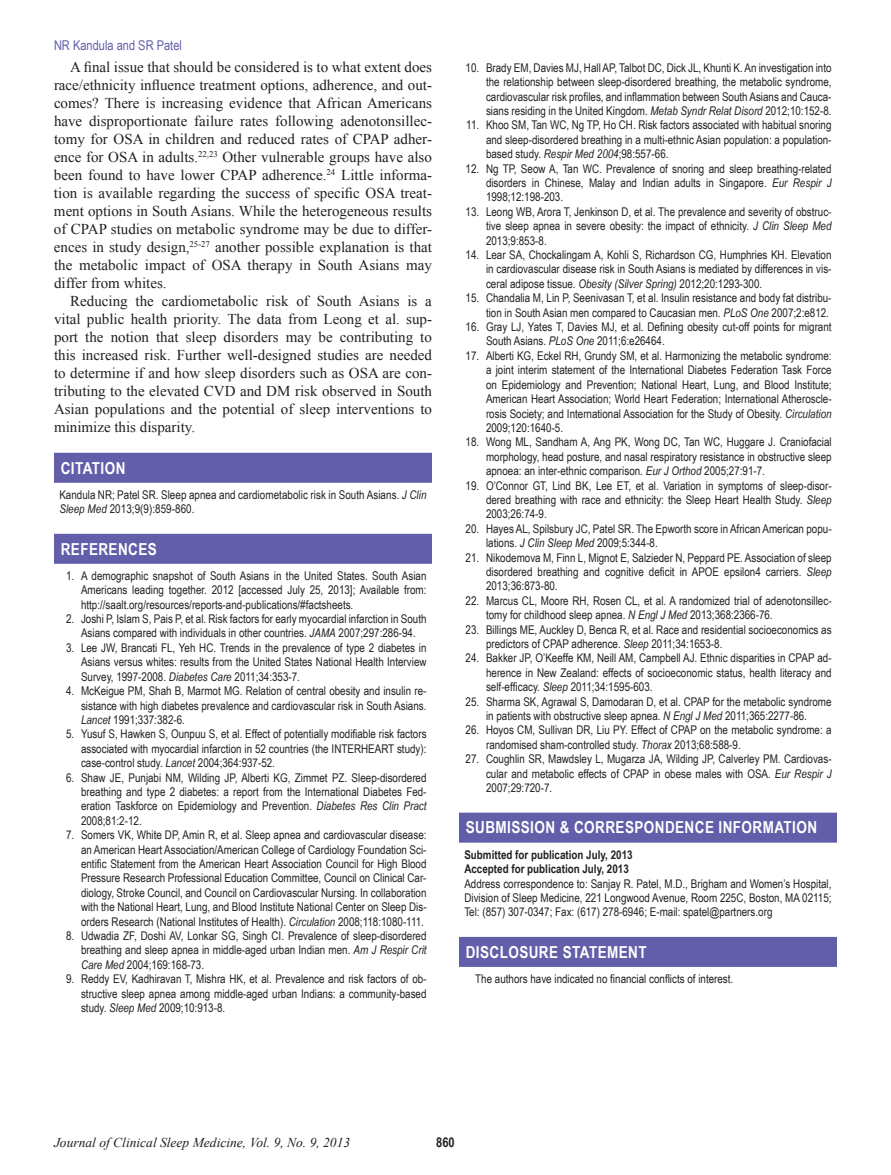
<style>
.page{position:relative;width:891px;height:1175px;background:#fff}
.page>*{position:absolute;margin:0;border:0;box-sizing:border-box;transform-origin:0 0}
.t1{font:700 16.5px "Arial Narrow";letter-spacing:.025em;color:#fff}
.t2{font:15px/18px "Times New Roman";color:#231f20;text-align:justify}
.t3{font:italic 13.5px "Times New Roman";color:#231f20}
.t4{font:13.5px "Arial Narrow";color:#625ea9}
.t5{font:700 13.5px "Arial Narrow";color:#231f20}
.t6{font:12px/14.4px "Arial Narrow";color:#231f20;text-align:justify}
.t7{font:700 12px/14.4px "Arial Narrow";color:#231f20}
.s1{font-style:italic}
</style>
<div class="page">
<div style="left:54px;top:453px;width:378px;height:30px;background:#625ea9"></div>
<div style="left:54px;top:534px;width:378px;height:30px;background:#625ea9"></div>
<div style="left:459px;top:812px;width:378px;height:30px;background:#625ea9"></div>
<div style="left:459px;top:937px;width:378px;height:30px;background:#625ea9"></div>
<p class="t4" style="left:54px;top:35px;width:129px">NR Kandula and SR Patel</p>
<p class="t2" style="left:54px;top:58px;width:380px;text-indent:16px">A final issue that should be considered is to what extent does race/ethnicity influence treatment options, adherence, and out&shy;comes? There is increasing evidence that African Americans have disproportionate failure rates following adenotonsillec&shy;tomy for OSA in children and reduced rates of CPAP adher&shy;ence for OSA in adults.<sup>22,23</sup> Other vulnerable groups have also been found to have lower CPAP adherence.<sup>24</sup> Little informa&shy;tion is available regarding the success of specific OSA treat&shy;ment options in South Asians. While the heterogeneous results of CPAP studies on metabolic syndrome may be due to differ&shy;ences in study design,<sup>25-27</sup> another possible explanation is that the metabolic impact of OSA therapy in South Asians may differ from whites.</p>
<p class="t2" style="left:54px;top:292px;width:380px;text-indent:16px">Reducing the cardiometabolic risk of South Asians is a vital public health priority. The data from Leong et al. sup&shy;port the notion that sleep disorders may be contributing to this increased risk. Further well-designed studies are needed to determine if and how sleep disorders such as OSA are con&shy;tributing to the elevated CVD and DM risk observed in South Asian populations and the potential of sleep interventions to minimize this disparity.</p>
<h1 class="t1" style="left:61px;top:455px;width:66px">CITATION</h1>
<p class="t6" style="left:59px;top:487px;width:369px">Kandula NR; Patel SR. Sleep apnea and cardiometabolic risk in South Asians. <span class="s1">J Clin<br>Sleep Med</span> 2013;9(9):859-860.</p>
<h1 class="t1" style="left:61px;top:536px;width:98px">REFERENCES</h1>
<p class="t6" style="left:81px;top:568px;width:347px;text-indent:-15px">1. A demographic snapshot of South Asians in the United States. South Asian Americans leading together. 2012 [accessed July 25, 2013]; Available from: http://saalt.org/resources/reports-and-publications/#factsheets.</p>
<p class="t6" style="left:66px;top:611px;width:362px;text-align:center">2. Joshi P, Islam S, Pais P, et al. Risk factors for early myocardial infarction in South<br>Asians compared with individuals in other countries. <span class="s1">JAMA</span> 2007;297:286-94.</p>
<p class="t6" style="left:81px;top:640px;width:347px;text-indent:-15px">3. Lee JW, Brancati FL, Yeh HC. Trends in the prevalence of type 2 diabetes in Asians versus whites: results from the United States National Health Interview Survey, 1997-2008. <span class="s1">Diabetes Care</span> 2011;34:353-7.</p>
<p class="t6" style="left:81px;top:683px;width:347px;text-indent:-15px">4. McKeigue PM, Shah B, Marmot MG. Relation of central obesity and insulin re&shy;sistance with high diabetes prevalence and cardiovascular risk in South Asians.<br><span class="s1">Lancet</span> 1991;337:382-6.</p>
<p class="t6" style="left:81px;top:726px;width:347px;text-indent:-15px">5. Yusuf S, Hawken S, Ounpuu S, et al. Effect of potentially modifiable risk factors associated with myocardial infarction in 52 countries (the INTERHEART study): case-control study. <span class="s1">Lancet</span> 2004;364:937-52.</p>
<p class="t6" style="left:81px;top:769px;width:347px;text-indent:-15px">6. Shaw JE, Punjabi NM, Wilding JP, Alberti KG, Zimmet PZ. Sleep-disordered breathing and type 2 diabetes: a report from the International Diabetes Fed&shy;eration Taskforce on Epidemiology and Prevention. <span class="s1">Diabetes Res Clin Pract </span>2008;81:2-12.</p>
<p class="t6" style="left:81px;top:827px;width:347px;text-indent:-15px">7. Somers VK, White DP, Amin R, et al. Sleep apnea and cardiovascular disease: an American Heart Association/American College of Cardiology Foundation Sci&shy;entific Statement from the American Heart Association Council for High Blood Pressure Research Professional Education Committee, Council on Clinical Car&shy;diology, Stroke Council, and Council on Cardiovascular Nursing. In collaboration with the National Heart, Lung, and Blood Institute National Center on Sleep Dis&shy;orders Research (National Institutes of Health). <span class="s1">Circulation</span> 2008;118:1080-111.</p>
<p class="t6" style="left:81px;top:928px;width:347px;text-indent:-15px">8. Udwadia ZF, Doshi AV, Lonkar SG, Singh CI. Prevalence of sleep-disordered breathing and sleep apnea in middle-aged urban Indian men. <span class="s1">Am J Respir Crit Care Med</span> 2004;169:168-73.</p>
<p class="t6" style="left:81px;top:971px;width:347px;text-indent:-15px">9. Reddy EV, Kadhiravan T, Mishra HK, et al. Prevalence and risk factors of ob&shy;structive sleep apnea among middle-aged urban Indians: a community-based study. <span class="s1">Sleep Med</span> 2009;10:913-8.</p>
<p class="t6" style="left:486px;top:60px;width:347px;text-indent:-20px">10. Brady EM, Davies MJ, Hall AP, Talbot DC, Dick JL, Khunti K. An investigation into the relationship between sleep-disordered breathing, the metabolic syndrome, cardiovascular risk profiles, and inflammation between South Asians and Cauca&shy;sians residing in the United Kingdom. <span class="s1">Metab Syndr Relat Disord</span> 2012;10:152-8.</p>
<p class="t6" style="left:486px;top:117px;width:347px;text-indent:-20px">11. Khoo SM, Tan WC, Ng TP, Ho CH. Risk factors associated with habitual snoring and sleep-disordered breathing in a multi-ethnic Asian population: a population&shy;based study. <span class="s1">Respir Med 2004</span>;98:557-66.</p>
<p class="t6" style="left:486px;top:161px;width:347px;text-indent:-20px">12. Ng TP, Seow A, Tan WC. Prevalence of snoring and sleep breathing-related disorders in Chinese, Malay and Indian adults in Singapore. <span class="s1">Eur Respir J </span>1998;12:198-203.</p>
<p class="t6" style="left:486px;top:204px;width:347px;text-indent:-20px">13. Leong WB, Arora T, Jenkinson D, et al. The prevalence and severity of obstruc&shy;tive sleep apnea in severe obesity: the impact of ethnicity. <span class="s1">J Clin Sleep Med </span>2013;9:853-8.</p>
<p class="t6" style="left:486px;top:247px;width:347px;text-indent:-20px">14. Lear SA, Chockalingam A, Kohli S, Richardson CG, Humphries KH. Elevation in cardiovascular disease risk in South Asians is mediated by differences in vis&shy;ceral adipose tissue. <span class="s1">Obesity (Silver Spring)</span> 2012;20:1293-300.</p>
<p class="t6" style="left:466px;top:290px;width:367px;text-align:right">15. Chandalia M, Lin P, Seenivasan T, et al. Insulin resistance and body fat distribu&shy;tion in South Asian men compared to Caucasian men. <span class="s1">PLoS One</span> 2007;2:e812.</p>
<p class="t6" style="left:486px;top:319px;width:347px;text-indent:-20px">16. Gray LJ, Yates T, Davies MJ, et al. Defining obesity cut-off points for migrant<br>South Asians. <span class="s1">PLoS One</span> 2011;6:e26464.</p>
<p class="t6" style="left:486px;top:348px;width:347px;text-indent:-20px">17. Alberti KG, Eckel RH, Grundy SM, et al. Harmonizing the metabolic syndrome: a joint interim statement of the International Diabetes Federation Task Force on Epidemiology and Prevention; National Heart, Lung, and Blood Institute; American Heart Association; World Heart Federation; International Atheroscle&shy;rosis Society; and International Association for the Study of Obesity. <span class="s1">Circulation </span>2009;120:1640-5.</p>
<p class="t6" style="left:486px;top:434px;width:347px;text-indent:-20px">18. Wong ML, Sandham A, Ang PK, Wong DC, Tan WC, Huggare J. Craniofacial morphology, head posture, and nasal respiratory resistance in obstructive sleep apnoea: an inter-ethnic comparison. <span class="s1">Eur J Orthod</span> 2005;27:91-7.</p>
<p class="t6" style="left:486px;top:477px;width:347px;text-indent:-20px">19. O’Connor GT, Lind BK, Lee ET, et al. Variation in symptoms of sleep-disor&shy;dered breathing with race and ethnicity: the Sleep Heart Health Study. <span class="s1">Sleep </span>2003;26:74-9.</p>
<p class="t6" style="left:486px;top:521px;width:347px;text-indent:-20px">20. Hayes AL, Spilsbury JC, Patel SR. The Epworth score in African American popu&shy;lations. <span class="s1">J Clin Sleep Med</span> 2009;5:344-8.</p>
<p class="t6" style="left:486px;top:549px;width:347px;text-indent:-20px">21. Nikodemova M, Finn L, Mignot E, Salzieder N, Peppard PE. Association of sleep disordered breathing and cognitive deficit in APOE epsilon4 carriers. <span class="s1">Sleep </span>2013;36:873-80.</p>
<p class="t6" style="left:486px;top:593px;width:347px;text-indent:-20px">22. Marcus CL, Moore RH, Rosen CL, et al. A randomized trial of adenotonsillec&shy;tomy for childhood sleep apnea. <span class="s1">N Engl J Med</span> 2013;368:2366-76.</p>
<p class="t6" style="left:486px;top:621px;width:347px;text-indent:-20px">23. Billings ME, Auckley D, Benca R, et al. Race and residential socioeconomics as predictors of CPAP adherence. <span class="s1">Sleep</span> 2011;34:1653-8.</p>
<p class="t6" style="left:486px;top:650px;width:347px;text-indent:-20px">24. Bakker JP, O’Keeffe KM, Neill AM, Campbell AJ. Ethnic disparities in CPAP ad&shy;herence in New Zealand: effects of socioeconomic status, health literacy and self-efficacy. <span class="s1">Sleep</span> 2011;34:1595-603.</p>
<p class="t6" style="left:466px;top:693px;width:367px;text-align:center">25. Sharma SK, Agrawal S, Damodaran D, et al. CPAP for the metabolic syndrome in patients with obstructive sleep apnea. <span class="s1">N Engl J Med</span> 2011;365:2277-86.</p>
<p class="t6" style="left:486px;top:722px;width:347px;text-indent:-20px">26. Hoyos CM, Sullivan DR, Liu PY. Effect of CPAP on the metabolic syndrome: a randomised sham-controlled study. <span class="s1">Thorax</span> 2013;68:588-9.</p>
<p class="t6" style="left:486px;top:751px;width:347px;text-indent:-20px">27. Coughlin SR, Mawdsley L, Mugarza JA, Wilding JP, Calverley PM. Cardiovas&shy;cular and metabolic effects of CPAP in obese males with OSA. <span class="s1">Eur Respir J </span>2007;29:720-7.</p>
<h1 class="t1" style="left:466px;top:815px;width:353px">SUBMISSION &amp; CORRESPONDENCE INFORMATION</h1>
<p class="t7" style="left:464px;top:846px;width:170px">SUBMITTED FOR PUBLICATION JULY, 2013<br>ACCEPTED FOR PUBLICATION JULY, 2013</p>
<p class="t6" style="left:464px;top:875px;width:369px">Address correspondence to: Sanjay R. Patel, M.D., Brigham and Women’s Hospital, Division of Sleep Medicine, 221 Longwood Avenue, Room 225C, Boston, MA 02115; Tel: (857) 307-0347; Fax: (617) 278-6946; E-mail: spatel@partners.org</p>
<h1 class="t1" style="left:466px;top:939px;width:183px">DISCLOSURE STATEMENT</h1>
<p class="t6" style="left:475px;top:971px;width:260px">The authors have indicated no financial conflicts of interest.</p>
<p class="t3" style="left:54px;top:1133px;width:298px">Journal of Clinical Sleep Medicine, Vol. 9, No. 9, 2013</p>
<p class="t5" style="left:436px;top:1132px;width:20px">860</p>
</div>
